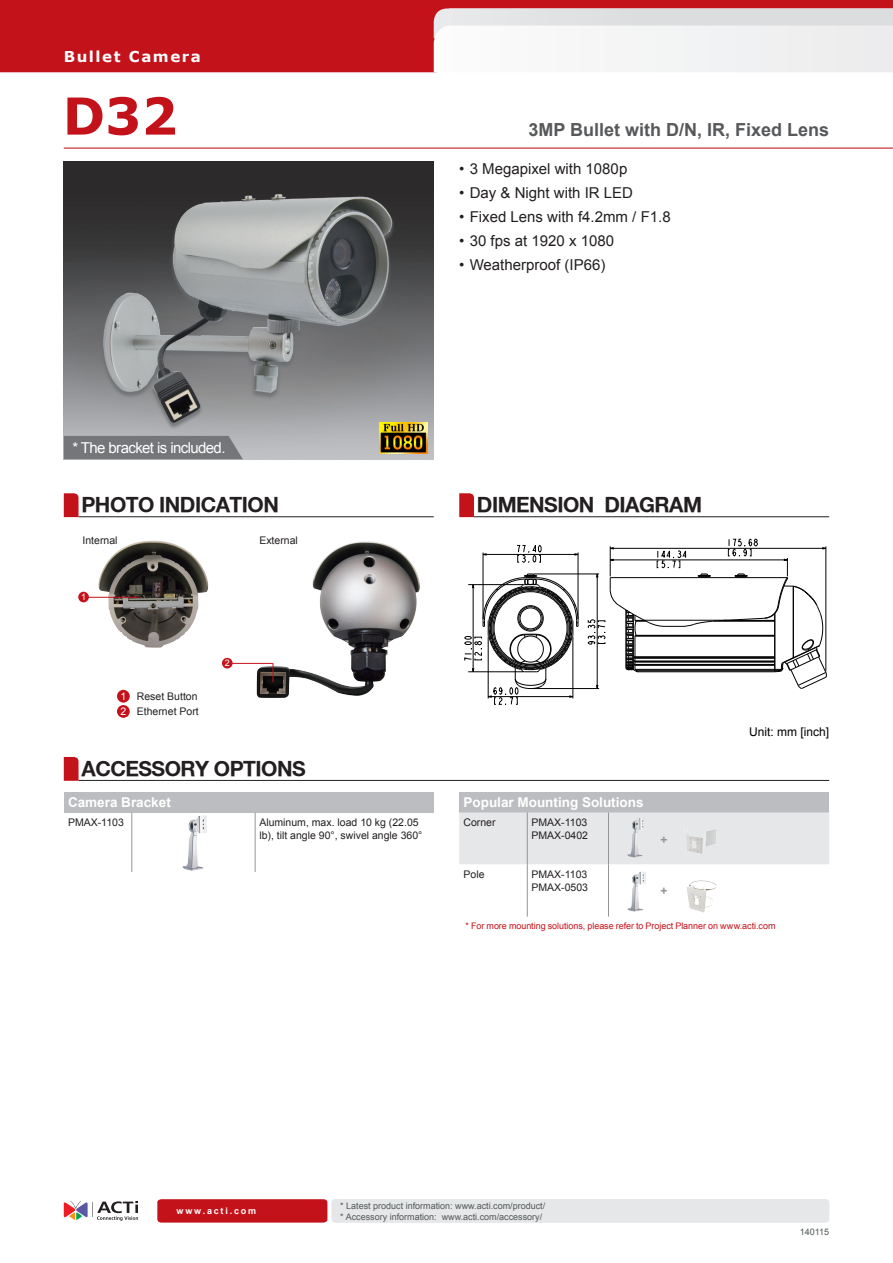
<style>
.page{position:relative;width:893px;height:1263px;background:#fff}
.page>*{position:absolute;margin:0;border:0;box-sizing:border-box;transform-origin:0 0}
.t1{font:700 51px "Verdana";color:#c4121a}
._01{font:700 21px "Helvetica Neue";letter-spacing:-.025em;color:#231f20}
.Headline-1{font:700 18px "Arial";color:#57585a}
.Features{font:15px "Arial";color:#231f20}
.t2{font:15px "Arial";letter-spacing:-.04em;color:#fff}
.t3{font:700 15px "Verdana";letter-spacing:.105em;color:#fff}
.options-head{font:700 13.5px "Arial";color:#fff}
.t4{font:12px "Arial";color:#000101}
.t5{font:700 12px "Arial";color:#939598}
.options-body{font:10.5px/13.5px "Arial";color:#231f20}
.photo{font:10.5px "Arial";color:#231f20}
.t6{font:9px "Arial";color:#525858}
.ps{font:9px "Arial";letter-spacing:-.005em;color:#c4121a}
.t7{font:700 9px "Arial";letter-spacing:.2em;color:#fff}
.t8{font:9px "Arial";color:#fff}
.s1{color:#fff}
</style>
<div class="page">
<img style="left:64px;top:162px;width:370px;height:297px">
<div style="left:0;top:0;width:893px;height:72px;background:#c4121a"></div>
<svg style="left:433px;top:9px;width:460px;height:63px"></svg>
<svg style="left:157px;top:1199px;width:672px;height:23px;background:#ddb2b5"></svg>
<svg style="left:64px;top:1201px;width:74px;height:20px"></svg>
<hr style="left:79px;top:780px;width:750px;height:1px;background:#231f20">
<svg style="left:64px;top:757px;width:15px;height:24px"></svg>
<hr style="left:79px;top:516px;width:355px;height:1px;background:#231f20">
<svg style="left:64px;top:493px;width:15px;height:24px"></svg>
<hr style="left:474px;top:516px;width:355px;height:1px;background:#231f20">
<svg style="left:459px;top:493px;width:15px;height:24px"></svg>
<svg style="left:63px;top:147px;width:830px;height:2px;background:#df8084"></svg>
<img style="left:96px;top:540px;width:113px;height:108px">
<div style="left:117px;top:705px;width:13px;height:13px;background:#c4121a;border-radius:50%"></div>
<div style="left:117px;top:690px;width:13px;height:13px;background:#c4121a;border-radius:50%"></div>
<div style="left:222px;top:658px;width:11px;height:10px;background:#c4121a;border-radius:50%"></div>
<div style="left:78px;top:592px;width:11px;height:10px;background:#c4121a;border-radius:50%"></div>
<div style="left:64px;top:792px;width:370px;height:20px;background:#bcbdc0"></div>
<hr style="left:131px;top:812px;width:1px;height:60px;background:#939598">
<hr style="left:255px;top:812px;width:1px;height:60px;background:#939598">
<img style="left:179px;top:812px;width:32px;height:59px">
<div style="left:459px;top:792px;width:370px;height:20px;background:#bcbdc0"></div>
<div style="left:459px;top:812px;width:370px;height:52px;background:#e6e7e9"></div>
<hr style="left:527px;top:812px;width:1px;height:52px;background:#939598">
<hr style="left:608px;top:812px;width:1px;height:52px;background:#939598">
<hr style="left:527px;top:864px;width:1px;height:52px;background:#939598">
<hr style="left:608px;top:864px;width:1px;height:52px;background:#939598">
<img style="left:682px;top:821px;width:38px;height:34px">
<img style="left:687px;top:880px;width:30px;height:33px">
<img style="left:625px;top:818px;width:20px;height:41px">
<img style="left:627px;top:872px;width:19px;height:40px">
<img style="left:248px;top:541px;width:172px;height:157px">
<img style="left:75px;top:162px;width:348px;height:297px">
<div style="left:64px;top:436px;width:179px;height:23px;background:#757679"></div>
<svg style="left:517px;top:544px;width:24px;height:19px"></svg>
<hr style="left:532px;top:688px;width:67px;height:1px;background:#030303">
<hr style="left:483px;top:553px;width:1px;height:66px;background:#030303">
<hr style="left:578px;top:553px;width:1px;height:66px;background:#030303">
<hr style="left:534px;top:574px;width:65px;height:1px;background:#030303">
<hr style="left:483px;top:554px;width:95px;height:1px;background:#030303">
<svg style="left:588px;top:539px;width:239px;height:150px"></svg>
<svg style="left:464px;top:573px;width:115px;height:132px"></svg>
<hr style="left:87px;top:597px;width:52px;height:1px;background:#c4121a">
<hr style="left:230px;top:663px;width:43px;height:1px;background:#c4121a">
<svg style="left:273px;top:663px;width:1px;height:19px"></svg>
<img style="left:380px;top:422px;width:48px;height:32px">
<p class="t3" style="left:64px;top:46px;width:139px">Bullet Camera</p>
<p class="t1" style="left:63px;top:80px;width:116px">D32</p>
<p class="t2" style="left:72px;top:438px;width:155px">* The bracket is included.</p>
<p class="Headline-1" style="left:528px;top:118px;width:302px">3MP Bullet with D/N, IR, Fixed Lens</p>
<p class="Features" style="left:459px;top:159px;width:170px">• 3 Megapixel with 1080p</p>
<p class="Features" style="left:459px;top:183px;width:175px">• Day &amp; Night with IR LED</p>
<p class="Features" style="left:459px;top:207px;width:213px">• Fixed Lens with f4.2mm / F1.8</p>
<p class="Features" style="left:459px;top:231px;width:156px">• 30 fps at 1920 x 1080</p>
<p class="Features" style="left:459px;top:255px;width:148px">• Weatherproof (IP66)</p>
<p class="_01" style="left:81px;top:492px;width:199px">PHOTO INDICATION</p>
<p class="_01" style="left:477px;top:492px;width:227px">DIMENSION DIAGRAM</p>
<p class="photo" style="left:82px;top:533px;width:37px">Internal</p>
<p class="photo" style="left:259px;top:533px;width:40px">External</p>
<p class="t8" style="left:81px;top:591px;width:7px">1</p>
<p class="photo" style="left:120px;top:690px;width:79px"><span class="s1">1</span> Reset Button</p>
<p class="photo" style="left:120px;top:705px;width:86px"><span class="s1">2</span> Ethernet Port<span class="s1">3</span></p>
<p class="t8" style="left:225px;top:657px;width:7px">2</p>
<p class="_01" style="left:81px;top:755px;width:226px">ACCESSORY OPTIONS</p>
<p class="options-head" style="left:68px;top:793px;width:104px">Camera Bracket</p>
<p class="options-body" style="left:68px;top:815px;width:57px">PMAX-1103</p>
<p class="options-body" style="left:259px;top:815px;width:165px">Aluminum, max. load 10 kg (22.05 lb), tilt angle 90°, swivel angle 360°</p>
<p class="t4" style="left:749px;top:724px;width:82px">Unit: mm [inch]</p>
<p class="options-head" style="left:463px;top:793px;width:182px">Popular Mounting Solutions</p>
<p class="options-body" style="left:463px;top:815px;width:34px">Corner</p>
<p class="options-body" style="left:531px;top:815px;width:57px">PMAX-1103</p>
<p class="options-body" style="left:531px;top:829px;width:58px">PMAX-0402</p>
<p class="options-body" style="left:463px;top:867px;width:23px">Pole</p>
<p class="options-body" style="left:531px;top:867px;width:57px">PMAX-1103</p>
<p class="options-body" style="left:531px;top:881px;width:58px">PMAX-0503</p>
<p class="ps" style="left:466px;top:919px;width:311px">* For more mounting solutions, please refer to Project Planner on www.acti.com</p>
<p class="t5" style="left:660px;top:831px;width:9px">+</p>
<p class="t5" style="left:660px;top:883px;width:9px">+</p>
<p class="t7" style="left:177px;top:1205px;width:81px">www.acti.com</p>
<p class="t6" style="left:340px;top:1200px;width:207px">* Latest product information: www.acti.com/product/</p>
<p class="t6" style="left:340px;top:1211px;width:204px">* Accessory information: www.acti.com/accessory/</p>
<p class="t6" style="left:800px;top:1225px;width:31px">140115</p>
</div>
